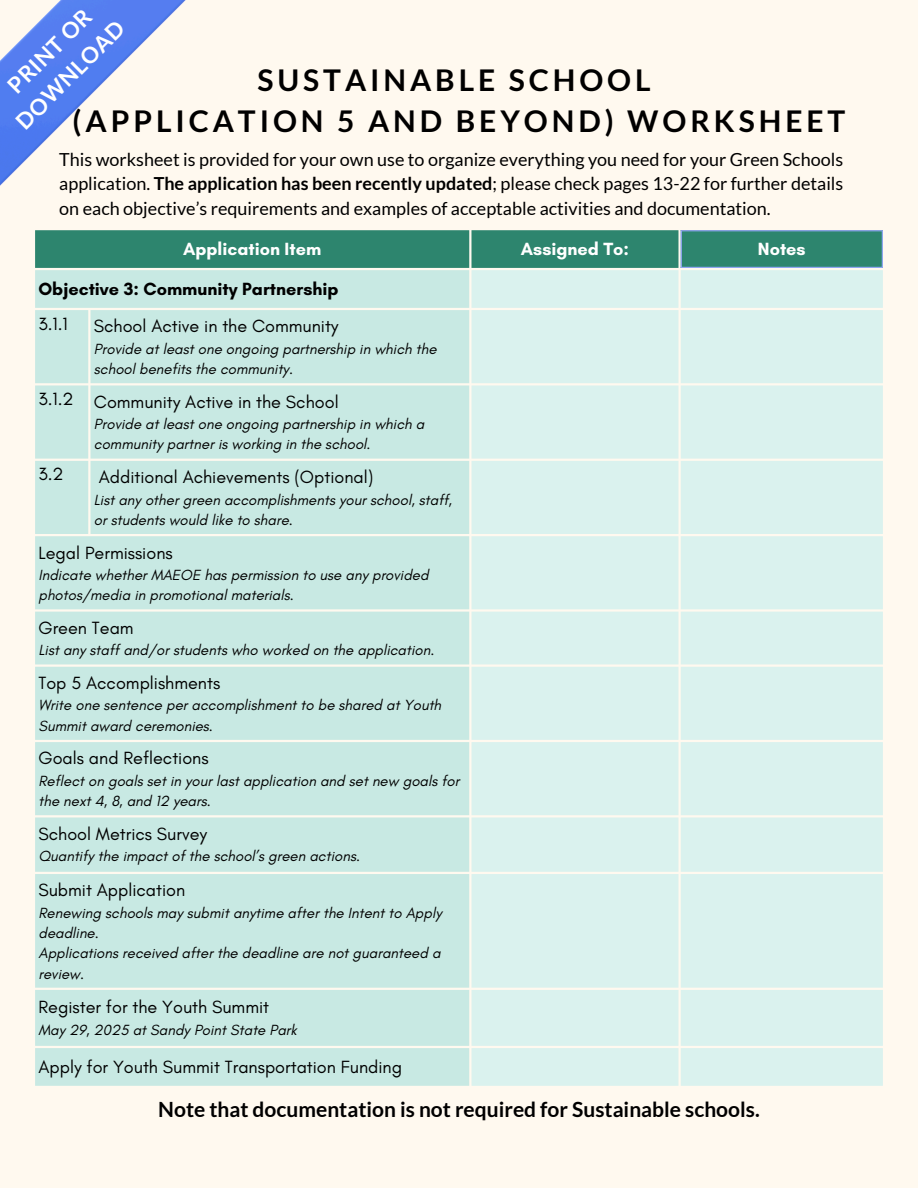
<style>
.page{position:relative;width:918px;height:1188px;background:#fff9ef}
.page>*{position:absolute;margin:0;border:0;box-sizing:border-box;transform-origin:0 0}
.t1{font:700 30px/41.7px "Lato";letter-spacing:.13em;color:#000;text-align:center}
.t2{font:700 22.5px/31.5px "Lato";color:#fff;text-align:center}
.t3{font:700 21px "Lato";color:#000}
.t4{font:18px "Glacial Indifference";color:#000}
.t5{font:18px/24.8px "Lato";color:#000;text-align:justify}
.t6{font:700 18px "Glacial Indifference";color:#fff}
.t7{font:700 18px "Glacial Indifference";color:#000}
.t8{font:italic 15px/20.2px "Glacial Indifference";color:#000}
.s1{font-weight:700}
</style>
<div class="page">
<div style="left:35px;top:230px;width:847px;height:38px;background:#2d856e"></div>
<div style="left:35px;top:270px;width:434px;height:816px;background:#c8e9e3"></div>
<div style="left:472px;top:270px;width:411px;height:816px;background:#daf2ee"></div>
<hr style="left:681px;top:231px;width:1px;height:36px;background:#99acff">
<hr style="left:882px;top:231px;width:1px;height:36px;background:#99acff">
<hr style="left:681px;top:230px;width:202px;height:1px;background:#99acff">
<hr style="left:681px;top:267px;width:202px;height:1px;background:#99acff">
<img style="left:0;top:0;width:213px;height:244px">
<p class="t2" style="left:-14px;top:91px;width:144px;rotate:-45deg">PRINT OR<br>DOWNLOAD</p>
<p class="t1" style="left:73px;top:58px;width:774px">SUSTAINABLE SCHOOL<br>(APPLICATION 5 AND BEYOND) WORKSHEET</p>
<p class="t5" style="left:59px;top:146px;width:786px">This worksheet is provided for your own use to organize everything you need for your Green Schools application. <span class="s1">The application has been recently updated</span>; please check pages 13-22 for further details on each objective’s requirements and examples of acceptable activities and documentation.</p>
<h2 class="t6" style="left:183px;top:238px;width:140px">Application Item</h2>
<p class="t6" style="left:521px;top:238px;width:110px">Assigned To:</p>
<h1 class="t6" style="left:758px;top:238px;width:49px">Notes</h1>
<p class="t7" style="left:38px;top:278px;width:302px">Objective 3: Community Partnership</p>
<p class="t4" style="left:38px;top:313px;width:31px">3.1.1</p>
<p class="t4" style="left:94px;top:315px;width:246px">School Active in the Community</p>
<p class="t8" style="left:94px;top:338px;width:344px">Provide at least one ongoing partnership in which the school benefits the community.</p>
<p class="t4" style="left:38px;top:388px;width:37px">3.1.2</p>
<p class="t4" style="left:94px;top:391px;width:246px">Community Active in the School</p>
<p class="t8" style="left:94px;top:414px;width:332px">Provide at least one ongoing partnership in which a community partner is working in the school.</p>
<p class="t4" style="left:38px;top:463px;width:27px">3.2</p>
<p class="t4" style="left:99px;top:466px;width:276px">Additional Achievements (Optional)</p>
<p class="t8" style="left:94px;top:489px;width:360px">List any other green accomplishments your school, staff, or students would like to share.</p>
<p class="t4" style="left:38px;top:541px;width:136px">Legal Permissions</p>
<p class="t8" style="left:38px;top:565px;width:392px">Indicate whether MAEOE has permission to use any provided photos/media in promotional materials.</p>
<p class="t4" style="left:38px;top:617px;width:97px">Green Team</p>
<p class="t8" style="left:38px;top:640px;width:397px">List any staff and/or students who worked on the application.</p>
<p class="t4" style="left:38px;top:672px;width:183px">Top 5 Accomplishments</p>
<p class="t8" style="left:38px;top:695px;width:404px">Write one sentence per accomplishment to be shared at Youth<br>Summit award ceremonies.</p>
<p class="t4" style="left:38px;top:747px;width:172px">Goals and Reflections</p>
<p class="t8" style="left:38px;top:770px;width:423px">Reflect on goals set in your last application and set new goals for the next 4, 8, and 12 years.</p>
<p class="t4" style="left:38px;top:823px;width:170px">School Metrics Survey</p>
<p class="t8" style="left:38px;top:846px;width:323px">Quantify the impact of the school’s green actions.</p>
<p class="t4" style="left:38px;top:879px;width:148px">Submit Application</p>
<p class="t8" style="left:38px;top:902px;width:405px">Renewing schools may submit anytime after the Intent to Apply deadline.</p>
<p class="t8" style="left:38px;top:943px;width:404px">Applications received after the deadline are not guaranteed a review.</p>
<p class="t4" style="left:38px;top:996px;width:232px">Register for the Youth Summit</p>
<p class="t8" style="left:38px;top:1019px;width:260px">May 29, 2025 at Sandy Point State Park</p>
<p class="t4" style="left:38px;top:1056px;width:365px">Apply for Youth Summit Transportation Funding</p>
<h3 class="t3" style="left:158px;top:1096px;width:603px">Note that documentation is not required for Sustainable schools.</h3>
</div>
